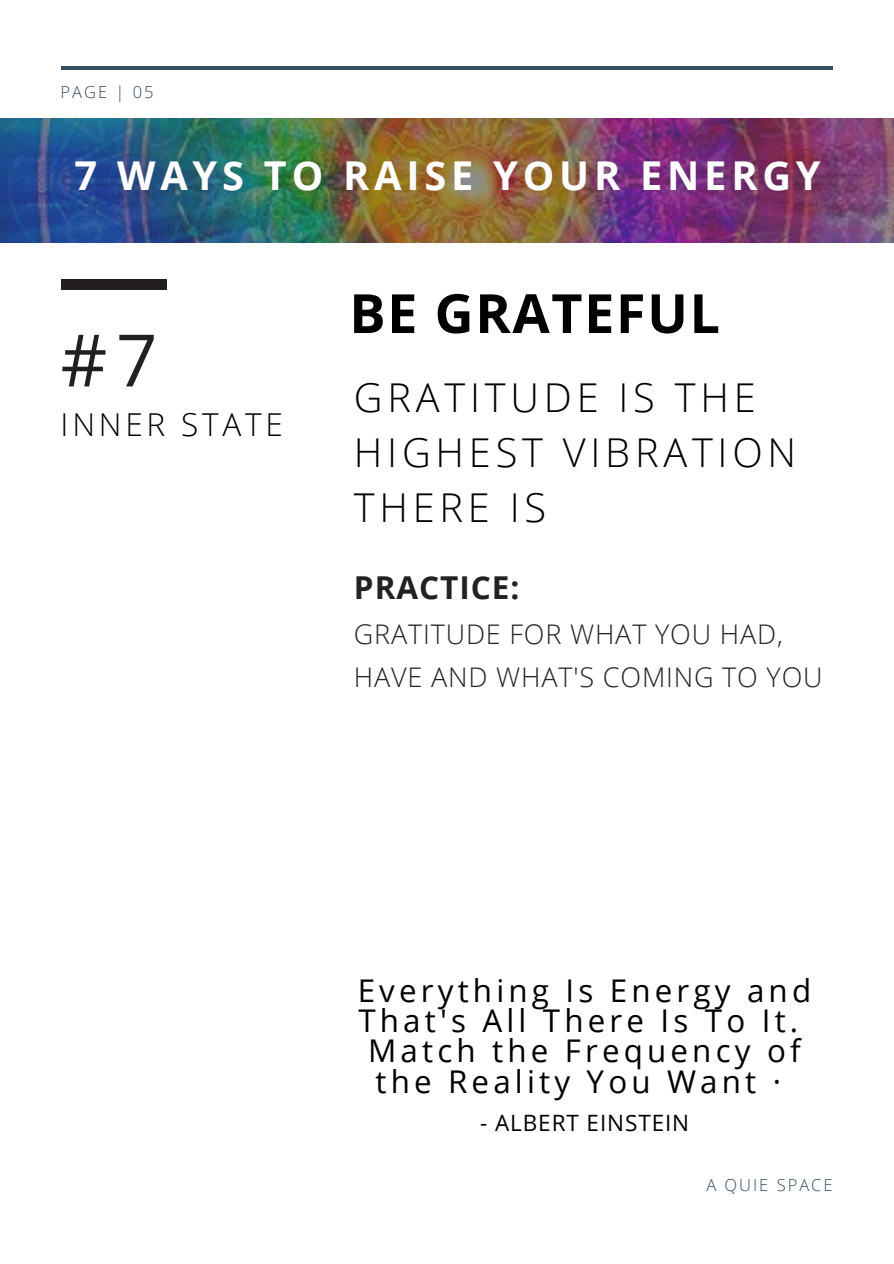
<style>
.page{position:relative;width:894px;height:1264px;background:#fff}
.page>*{position:absolute;margin:0;border:0;box-sizing:border-box;transform-origin:0 0}
.t1{font:72.3px "Open Sans";color:#231f20}
.t2{font:700 54px "Open Sans";letter-spacing:.03em;color:#000}
.t3{font:300 39.75px/55.2px "Open Sans";letter-spacing:.12em;color:#000}
.t4{font:700 39.75px "Open Sans";letter-spacing:.12em;color:#fff}
.t5{font:300 31.5px "Open Sans";letter-spacing:.12em;color:#000}
.t6{font:700 31.5px "Open Sans";letter-spacing:.03em;color:#222}
.t7{font:31.35px/30.2px "Open Sans";letter-spacing:.135em;color:#000;text-align:center}
.t8{font:300 27px/42.8px "Open Sans";letter-spacing:.03em;color:#222}
.t9{font:22.5px "Open Sans";letter-spacing:.04em;color:#000}
.t10{font:300 16.5px "Open Sans";letter-spacing:.12em;color:#364d62}
</style>
<div class="page">
<hr style="left:61px;top:66px;width:771px;height:4px;background:#364d62">
<img style="left:0;top:119px;width:893px;height:124px">
<div style="left:61px;top:280px;width:105px;height:10px;background:#231f20"></div>
<p class="t10" style="left:61px;top:80px;width:94px">PAGE | 05</p>
<p class="t4" style="left:75px;top:148px;width:747px">7 WAYS TO RAISE YOUR ENERGY</p>
<h1 class="t1" style="left:61px;top:309px;width:98px">#7</h1>
<p class="t5" style="left:61px;top:403px;width:224px">INNER STATE</p>
<h2 class="t2" style="left:349px;top:275px;width:372px">BE GRATEFUL</h2>
<p class="t3" style="left:354px;top:369px;width:443px">GRATITUDE IS THE<br>HIGHEST VIBRATION<br>THERE IS</p>
<p class="t6" style="left:354px;top:565px;width:167px">PRACTICE:</p>
<p class="t8" style="left:354px;top:612px;width:470px">GRATITUDE FOR WHAT YOU HAD,<br>HAVE AND WHAT'S COMING TO YOU</p>
<p class="t7" style="left:357px;top:974px;width:455px">Everything Is Energy and<br>That's All There Is To It.<br>Match the Frequency of the Reality You Want ·</p>
<p class="t9" style="left:480px;top:1106px;width:210px">- ALBERT EINSTEIN</p>
<p class="t10" style="left:706px;top:1173px;width:128px">A QUIE SPACE</p>
</div>
